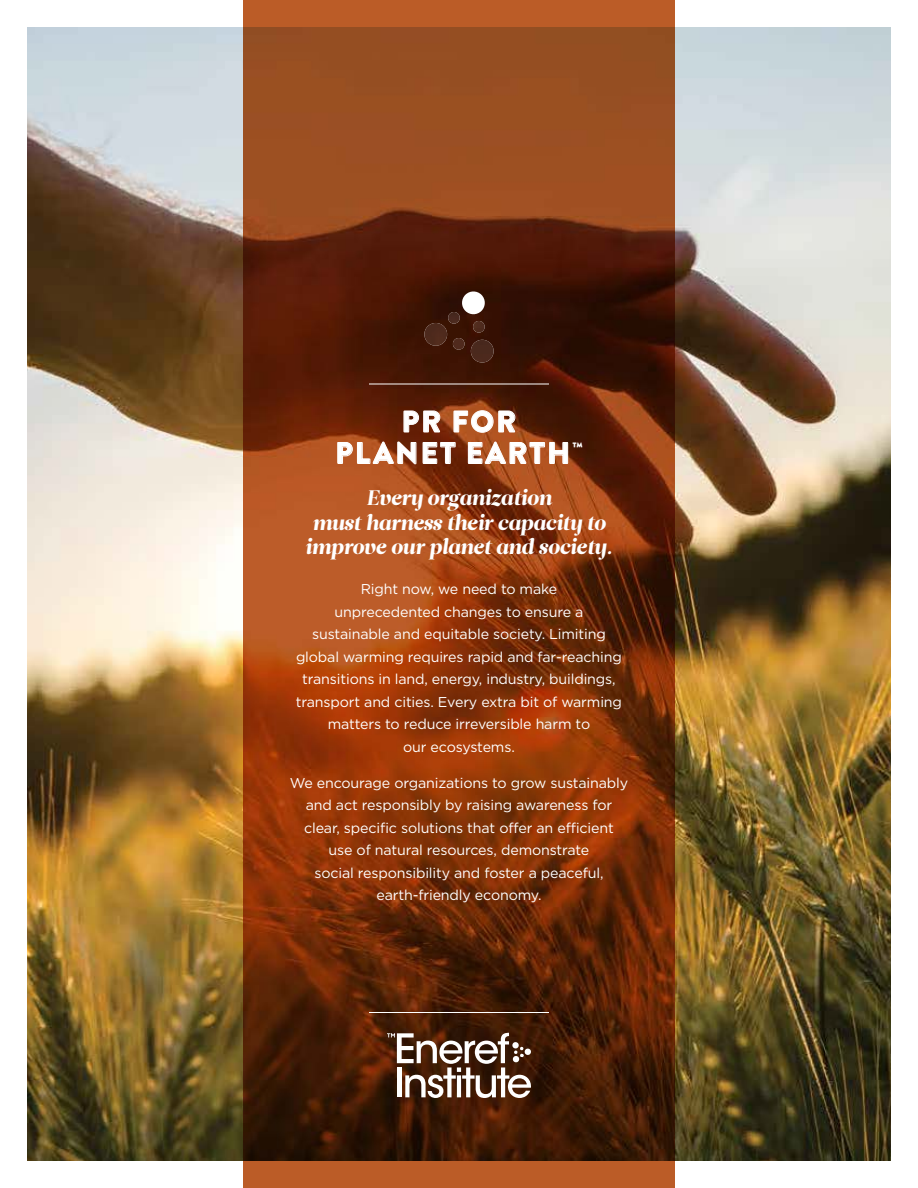
<style>
.page{position:relative;width:918px;height:1188px;background:#fff}
.page>*{position:absolute;margin:0;border:0;box-sizing:border-box;transform-origin:0 0}
.t1{font:900 30px/31.5px "Brandon Grotesque";letter-spacing:.07em;color:#fff;text-align:center}
.t2{font:italic 21px/24px "Leitura Display";color:#fff;text-align:center}
.t3{font:14.25px/22.5px "Gotham HTF";letter-spacing:-.01em;color:#fff;text-align:center}
</style>
<div class="page">
<img style="left:27px;top:27px;width:864px;height:1134px">
<div style="left:243px;top:0;width:432px;height:1188px;background:#bb5c27"></div>
<img style="left:243px;top:27px;width:432px;height:1134px">
<svg style="left:403px;top:410px;width:38px;height:23px"></svg>
<svg style="left:453px;top:410px;width:63px;height:23px"></svg>
<svg style="left:337px;top:441px;width:119px;height:25px;background:#a25c3c"></svg>
<svg style="left:468px;top:441px;width:100px;height:23px;background:#b9714b"></svg>
<svg style="left:387px;top:1033px;width:144px;height:65px"></svg>
<hr style="left:369px;top:1012px;width:180px;height:1px;background:#fff">
<img style="left:423px;top:323px;width:25px;height:23px">
<img style="left:470px;top:340px;width:25px;height:23px">
<svg style="left:448px;top:290px;width:38px;height:60px"></svg>
<hr style="left:369px;top:384px;width:180px;height:1px;background:#fff">
<h1 class="t1" style="left:335px;top:406px;width:249px">PR FOR<br>PLANET EARTH<sup>™</sup></h1>
<h2 class="t2" style="left:305px;top:486px;width:309px">Every organization<br>must harness their capacity to improve our planet and society.</h2>
<p class="t3" style="left:296px;top:577px;width:328px">Right now, we need to make<br>unprecedented changes to ensure a sustainable and equitable society. Limiting global warming requires rapid and far-reaching transitions in land, energy, industry, buildings, transport and cities. Every extra bit of warming matters to reduce irreversible harm to<br>our ecosystems.</p>
<p class="t3" style="left:290px;top:771px;width:340px">We encourage organizations to grow sustainably and act responsibly by raising awareness for clear, specific solutions that offer an efficient<br>use of natural resources, demonstrate<br>social responsibility and foster a peaceful, earth-friendly economy.</p>
</div>
